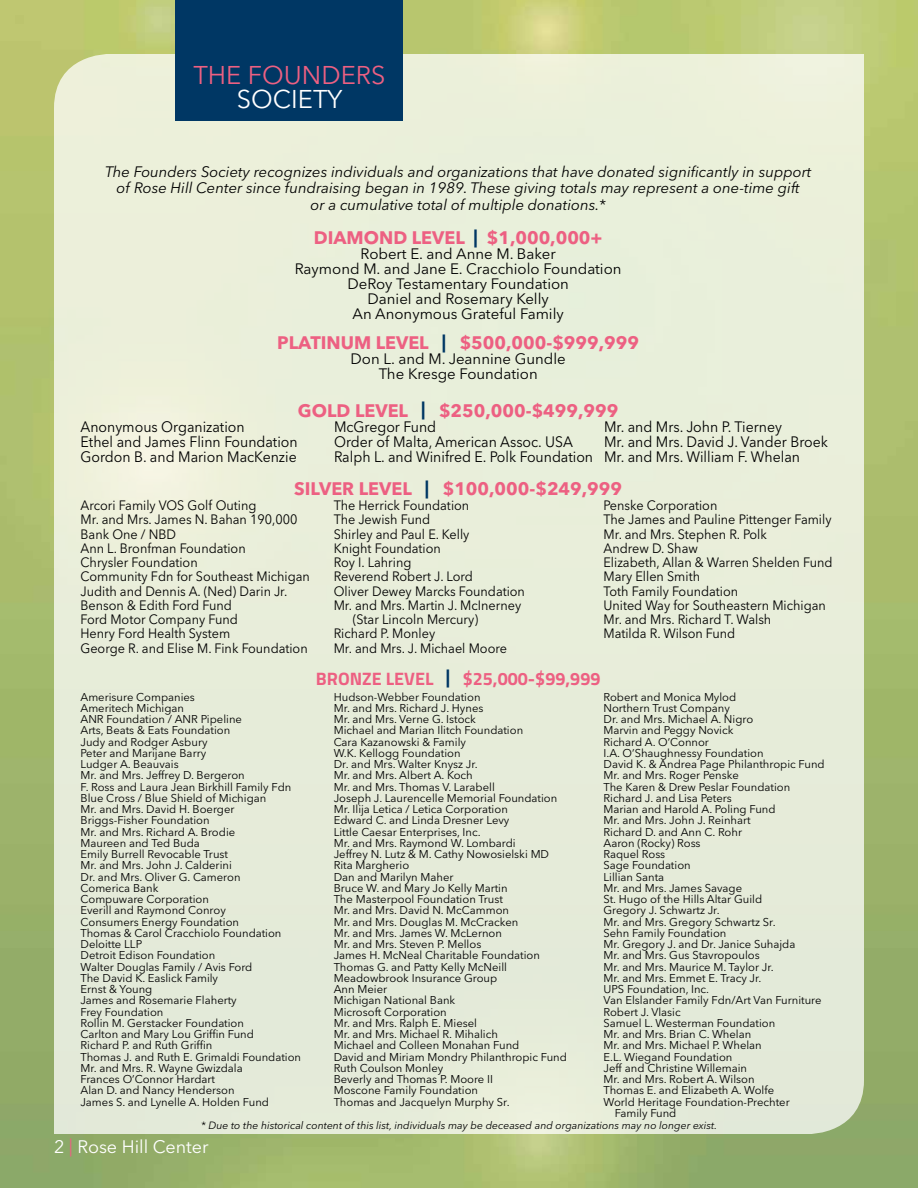
<style>
.page{position:relative;width:918px;height:1188px;background:#fff}
.page>*{position:absolute;margin:0;border:0;box-sizing:border-box;transform-origin:0 0}
.t1{font:25.5px "Avenir Next LT Pro";color:#ed6082}
.t2{font:25.5px "Avenir Next LT Pro";color:#fff}
.t3{font:700 18px "Avenir Next LT Pro";color:#ed6082}
.t4{font:700 18px "Titillium";color:#ed6082}
.t5{font:18px "Avenir Next LT Pro";color:#fff}
.t6{font:15px "Avenir Next LT Pro";color:#000;scale:.94 1}
.t7{font:italic 15px/16.5px "Avenir Next LT Pro";color:#000;text-align:center}
.t8{font:15px/15px "Avenir Next LT Pro";color:#000;text-align:center}
.t9{font:13.5px/14.2px "Avenir Next LT Pro";color:#000;scale:.94 1}
.t10{font:11.25px/11.2px "Avenir Next LT Pro";color:#000}
.t11{font:italic 10.5px "Avenir Next LT Pro";color:#000}
.s1{color:#003764}
.s2{font-family:"Avenir Next LT Pro";color:#003764}
.s3{color:#ed6082}
</style>
<div class="page">
<img style="left:0;top:0;width:918px;height:1188px">
<div style="left:54px;top:54px;width:810px;height:1080px;background:#e8eeda"></div>
<div style="left:176px;top:0;width:227px;height:121px;background:#003764"></div>
<h1 class="t1" style="left:193px;top:60px;width:193px">THE FOUNDERS</h1>
<h1 class="t2" style="left:237px;top:84px;width:107px">SOCIETY</h1>
<p class="t7" style="left:105px;top:163px;width:708px">The Founders Society recognizes individuals and organizations that have donated significantly in support of Rose Hill Center since fundraising began in 1989. These giving totals may represent a one-time gift<br>or a cumulative total of multiple donations.*</p>
<h2 class="t3" style="left:314px;top:227px;width:290px">DIAMOND LEVEL <span class="s1">|</span> $1,000,000+</h2>
<h3 class="t8" style="left:295px;top:246px;width:328px">Robert E. and Anne M. Baker<br>Raymond M. and Jane E. Cracchiolo Foundation<br>DeRoy Testamentary Foundation<br>Daniel and Rosemary Kelly<br>An Anonymous Grateful Family</h3>
<h2 class="t3" style="left:277px;top:332px;width:363px">PLATINUM LEVEL <span class="s1">|</span> $500,000-$999,999</h2>
<h3 class="t8" style="left:351px;top:351px;width:217px">Don L. and M. Jeannine Gundle<br>The Kresge Foundation</h3>
<h2 class="t3" style="left:298px;top:399px;width:322px">GOLD LEVEL <span class="s1">|</span> $250,000-$499,999</h2>
<h3 class="t6" style="left:81px;top:418px;width:176px">Anonymous Organization</h3>
<h3 class="t6" style="left:334px;top:418px;width:110px">McGregor Fund</h3>
<h3 class="t6" style="left:604px;top:418px;width:191px">Mr. and Mrs. John P. Tierney</h3>
<h3 class="t6" style="left:81px;top:433px;width:233px">Ethel and James Flinn Foundation</h3>
<h3 class="t6" style="left:334px;top:433px;width:256px">Order of Malta, American Assoc. USA</h3>
<h3 class="t6" style="left:604px;top:433px;width:240px">Mr. and Mrs. David J. Vander Broek</h3>
<h3 class="t6" style="left:81px;top:448px;width:232px">Gordon B. and Marion MacKenzie</h3>
<h3 class="t6" style="left:334px;top:448px;width:497px">Ralph L. and Winifred E. Polk Foundation Mr. and Mrs. William F. Whelan</h3>
<h2 class="t3" style="left:294px;top:478px;width:329px">SILVER LEVEL <span class="s1">|</span> $100,000-$249,999</h2>
<p class="t9" style="left:334px;top:498px;width:146px">The Herrick Foundation</p>
<p class="t9" style="left:334px;top:512px;width:104px">The Jewish Fund</p>
<p class="t9" style="left:334px;top:527px;width:146px">Shirley and Paul E. Kelly</p>
<p class="t9" style="left:334px;top:541px;width:116px">Knight Foundation</p>
<p class="t9" style="left:334px;top:555px;width:84px">Roy I. Lahring</p>
<p class="t9" style="left:334px;top:569px;width:150px">Reverend Robert J. Lord</p>
<p class="t9" style="left:334px;top:584px;width:205px">Oliver Dewey Marcks Foundation</p>
<p class="t9" style="left:334px;top:598px;width:201px">Mr. and Mrs. Martin J. McInerney</p>
<p class="t9" style="left:353px;top:612px;width:135px">(Star Lincoln Mercury)</p>
<p class="t9" style="left:334px;top:626px;width:110px">Richard P. Monley</p>
<p class="t9" style="left:334px;top:641px;width:186px">Mr. and Mrs. J. Michael Moore</p>
<p class="t9" style="left:81px;top:498px;width:246px">Arcori Family VOS Golf Outing<br>Mr. and Mrs. James N. Bahan 190,000<br>Bank One / NBD<br>Ann L. Bronfman Foundation<br>Chrysler Foundation<br>Community Fdn for Southeast Michigan<br>Judith and Dennis A. (Ned) Darin Jr.<br>Benson &amp; Edith Ford Fund<br>Ford Motor Company Fund<br>Henry Ford Health System<br>George R. and Elise M. Fink Foundation</p>
<p class="t9" style="left:603px;top:498px;width:245px">Penske Corporation<br>The James and Pauline Pittenger Family<br>Mr. and Mrs. Stephen R. Polk<br>Andrew D. Shaw<br>Elizabeth, Allan &amp; Warren Shelden Fund<br>Mary Ellen Smith<br>Toth Family Foundation<br>United Way for Southeastern Michigan<br>Mr. and Mrs. Richard T. Walsh<br>Matilda R. Wilson Fund</p>
<h2 class="t4" style="left:316px;top:665px;width:286px">BRONZE LEVEL <span class="s2">|</span> $25,000-$99,999</h2>
<p class="t10" style="left:334px;top:691px;width:235px">Hudson-Webber Foundation<br>Mr. and Mrs. Richard J. Hynes<br>Mr. and Mrs. Verne G. Istock<br>Michael and Marian Ilitch Foundation<br>Cara Kazanowski &amp; Family<br>W.K. Kellogg Foundation<br>Dr. and Mrs. Walter Knysz Jr.<br>Mr. and Mrs. Albert A. Koch<br>Mr. and Mrs. Thomas V. Larabell<br>Joseph J. Laurencelle Memorial Foundation<br>Mr. Ilija Letica / Letica Corporation<br>Edward C. and Linda Dresner Levy<br>Little Caesar Enterprises, Inc.<br>Mr. and Mrs. Raymond W. Lombardi<br>Jeffrey N. Lutz &amp; M. Cathy Nowosielski MD<br>Rita Margherio<br>Dan and Marilyn Maher<br>Bruce W. and Mary Jo Kelly Martin<br>The Masterpool Foundation Trust<br>Mr. and Mrs. David N. McCammon<br>Mr. and Mrs. Douglas M. McCracken<br>Mr. and Mrs. James W. McLernon<br>Mr. and Mrs. Steven P. Mellos<br>James H. McNeal Charitable Foundation<br>Thomas G. and Patty Kelly McNeill<br>Meadowbrook Insurance Group<br>Ann Meier<br>Michigan National Bank<br>Microsoft Corporation<br>Mr. and Mrs. Ralph E. Miesel<br>Mr. and Mrs. Michael R. Mihalich<br>Michael and Colleen Monahan Fund<br>David and Miriam Mondry Philanthropic Fund<br>Ruth Coulson Monley<br>Beverly and Thomas P. Moore II<br>Moscone Family Foundation<br>Thomas and Jacquelyn Murphy Sr.</p>
<p class="t10" style="left:603px;top:691px;width:134px">Robert and Monica Mylod</p>
<p class="t10" style="left:81px;top:691px;width:222px">Amerisure Companies<br>Ameritech Michigan<br>ANR Foundation / ANR Pipeline<br>Arts, Beats &amp; Eats Foundation<br>Judy and Rodger Asbury<br>Peter and Marijane Barry<br>Ludger A. Beauvais<br>Mr. and Mrs. Jeffrey D. Bergeron<br>F. Ross and Laura Jean Birkhill Family Fdn<br>Blue Cross / Blue Shield of Michigan<br>Mr. and Mrs. David H. Boerger<br>Briggs-Fisher Foundation<br>Mr. and Mrs. Richard A. Brodie<br>Maureen and Ted Buda<br>Emily Burrell Revocable Trust<br>Mr. and Mrs. John J. Calderini<br>Dr. and Mrs. Oliver G. Cameron<br>Comerica Bank<br>Compuware Corporation<br>Everill and Raymond Conroy<br>Consumers Energy Foundation<br>Thomas &amp; Carol Cracchiolo Foundation<br>Deloitte LLP<br>Detroit Edison Foundation<br>Walter Douglas Family / Avis Ford<br>The David K. Easlick Family<br>Ernst &amp; Young<br>James and Rosemarie Flaherty<br>Frey Foundation<br>Rollin M. Gerstacker Foundation<br>Carlton and Mary Lou Griffin Fund<br>Richard P. and Ruth Griffin<br>Thomas J. and Ruth E. Grimaldi Foundation<br>Mr. and Mrs. R. Wayne Gwizdala<br>Frances O’Connor Hardart<br>Alan D. and Nancy Henderson<br>James S. and Lynelle A. Holden Fund</p>
<p class="t10" style="left:603px;top:702px;width:128px">Northern Trust Company</p>
<p class="t10" style="left:603px;top:714px;width:151px">Dr. and Mrs. Michael A. Nigro</p>
<p class="t10" style="left:603px;top:725px;width:132px">Marvin and Peggy Novick</p>
<p class="t10" style="left:603px;top:736px;width:107px">Richard A. O’Connor</p>
<p class="t10" style="left:603px;top:747px;width:162px">I.A. O’Shaughnessy Foundation</p>
<p class="t10" style="left:603px;top:759px;width:223px">David K. &amp; Andrea Page Philanthropic Fund</p>
<p class="t10" style="left:603px;top:770px;width:137px">Mr. and Mrs. Roger Penske</p>
<p class="t10" style="left:603px;top:781px;width:188px">The Karen &amp; Drew Peslar Foundation</p>
<p class="t10" style="left:603px;top:792px;width:130px">Richard J. and Lisa Peters</p>
<p class="t10" style="left:603px;top:804px;width:174px">Marian and Harold A. Poling Fund</p>
<p class="t10" style="left:603px;top:815px;width:149px">Mr. and Mrs. John J. Reinhart</p>
<p class="t10" style="left:603px;top:826px;width:140px">Richard D. and Ann C. Rohr</p>
<p class="t10" style="left:603px;top:837px;width:99px">Aaron (Rocky) Ross</p>
<p class="t10" style="left:603px;top:849px;width:63px">Raquel Ross</p>
<p class="t10" style="left:603px;top:860px;width:89px">Sage Foundation</p>
<p class="t10" style="left:603px;top:871px;width:62px">Lillian Santa</p>
<p class="t10" style="left:603px;top:882px;width:140px">Mr. and Mrs. James Savage</p>
<p class="t10" style="left:603px;top:894px;width:160px">St. Hugo of the Hills Altar Guild</p>
<p class="t10" style="left:603px;top:905px;width:118px">Gregory J. Schwartz Jr.</p>
<p class="t10" style="left:603px;top:916px;width:174px">Mr. and Mrs. Gregory Schwartz Sr.</p>
<p class="t10" style="left:603px;top:927px;width:124px">Sehn Family Foundation</p>
<p class="t10" style="left:603px;top:939px;width:194px">Mr. Gregory J. and Dr. Janice Suhajda</p>
<p class="t10" style="left:603px;top:950px;width:158px">Mr. and Mrs. Gus Stavropoulos</p>
<p class="t10" style="left:603px;top:961px;width:172px">Mr. and Mrs. Maurice M. Taylor Jr.</p>
<p class="t10" style="left:603px;top:972px;width:160px">Mr. and Mrs. Emmet E. Tracy Jr.</p>
<p class="t10" style="left:603px;top:984px;width:107px">UPS Foundation, Inc.</p>
<p class="t10" style="left:603px;top:995px;width:220px">Van Elslander Family Fdn/Art Van Furniture</p>
<p class="t10" style="left:603px;top:1006px;width:79px">Robert J. Vlasic</p>
<p class="t10" style="left:603px;top:1017px;width:173px">Samuel L. Westerman Foundation</p>
<p class="t10" style="left:603px;top:1029px;width:149px">Mr. and Mrs. Brian C. Whelan</p>
<p class="t10" style="left:603px;top:1040px;width:160px">Mr. and Mrs. Michael P. Whelan</p>
<p class="t10" style="left:603px;top:1051px;width:130px">E.L. Wiegand Foundation</p>
<p class="t10" style="left:603px;top:1062px;width:145px">Jeff and Christine Willemain</p>
<p class="t10" style="left:603px;top:1074px;width:153px">Mr. and Mrs. Robert A. Wilson</p>
<p class="t10" style="left:603px;top:1085px;width:172px">Thomas E. and Elizabeth A. Wolfe</p>
<p class="t10" style="left:603px;top:1096px;width:188px">World Heritage Foundation-Prechter</p>
<p class="t10" style="left:615px;top:1107px;width:63px">Family Fund</p>
<p class="t11" style="left:201px;top:1119px;width:517px">* Due to the historical content of this list, individuals may be deceased and organizations may no longer exist.</p>
<h2 class="t5" style="left:54px;top:1136px;width:156px">2 <span class="s3">|</span> Rose Hill Center</h2>
</div>
